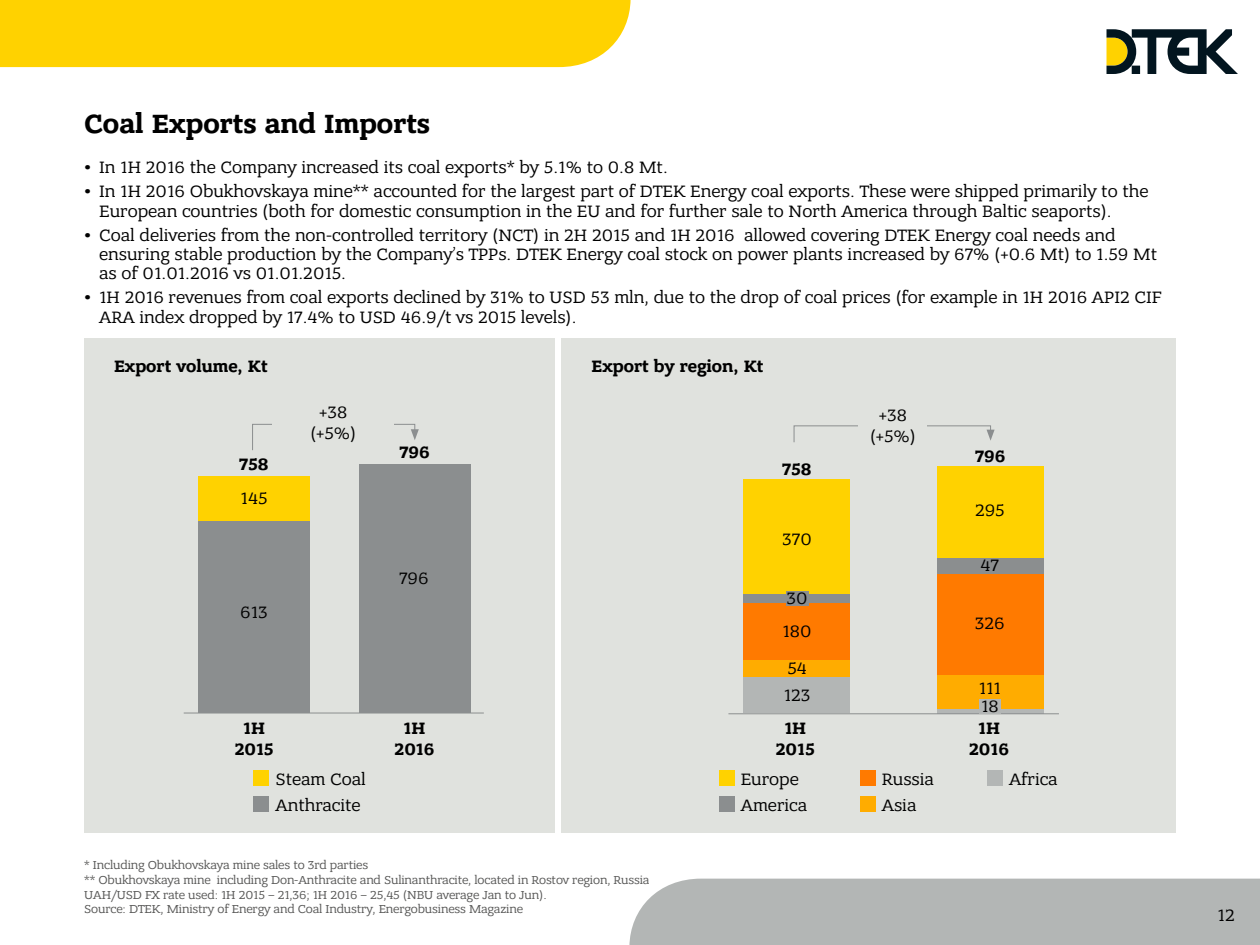
<style>
.page{position:relative;width:1260px;height:945px;background:#fff}
.page>*{position:absolute;margin:0;border:0;box-sizing:border-box;transform-origin:0 0}
.t1{font:700 28px "Bandera Pro";color:#000}
.t2{font:17.5px/19.2px "Bandera Pro";color:#000}
.t3{font:700 17.5px/21px "Bandera Pro";color:#000;text-align:center}
.t4{font:12.25px/14.7px "Bandera Pro";letter-spacing:-.01em;color:#575756}
.s1{font-weight:700}
</style>
<div class="page">
<div style="left:629px;top:879px;width:631px;height:66px;background:#b3b6b5"></div>
<svg style="left:1107px;top:29px;width:131px;height:45px"></svg>
<div style="left:0;top:0;width:631px;height:67px;background:#ffd200"></div>
<div style="left:84px;top:339px;width:470px;height:494px;background:#e0e2de"></div>
<div style="left:562px;top:339px;width:614px;height:494px;background:#e0e2de"></div>
<div style="left:719px;top:770px;width:16px;height:16px;background:#ffd200"></div>
<div style="left:253px;top:770px;width:16px;height:16px;background:#ffd200"></div>
<div style="left:860px;top:770px;width:16px;height:16px;background:#ff7a00"></div>
<div style="left:860px;top:796px;width:16px;height:16px;background:#ffac00"></div>
<div style="left:719px;top:796px;width:16px;height:16px;background:#8b8e8f"></div>
<div style="left:253px;top:796px;width:16px;height:16px;background:#8b8e8f"></div>
<div style="left:987px;top:770px;width:16px;height:16px;background:#b3b6b5"></div>
<div style="left:198px;top:520px;width:112px;height:193px;background:#8b8e8f"></div>
<div style="left:744px;top:479px;width:106px;height:115px;background:#ffd200"></div>
<div style="left:937px;top:466px;width:107px;height:92px;background:#ffd200"></div>
<div style="left:744px;top:603px;width:106px;height:57px;background:#ff7a00"></div>
<div style="left:937px;top:573px;width:107px;height:103px;background:#ff7a00"></div>
<div style="left:744px;top:676px;width:106px;height:37px;background:#b3b6b5"></div>
<div style="left:937px;top:709px;width:107px;height:5px;background:#b3b6b5"></div>
<div style="left:744px;top:660px;width:106px;height:16px;background:#ffac00"></div>
<div style="left:937px;top:676px;width:107px;height:33px;background:#ffac00"></div>
<div style="left:744px;top:594px;width:106px;height:9px;background:#8b8e8f"></div>
<div style="left:937px;top:558px;width:107px;height:15px;background:#8b8e8f"></div>
<div style="left:198px;top:476px;width:112px;height:45px;background:#ffd200"></div>
<div style="left:359px;top:465px;width:111px;height:248px;background:#8b8e8f"></div>
<hr style="left:184px;top:713px;width:300px;height:1px;background:#8b8e8f">
<hr style="left:728px;top:713px;width:331px;height:1px;background:#8b8e8f">
<div style="left:786px;top:591px;width:23px;height:15px;background:#8b8e8f"></div>
<div style="left:979px;top:699px;width:22px;height:14px;background:#b3b6b5"></div>
<svg style="left:252px;top:423px;width:167px;height:28px"></svg>
<svg style="left:793px;top:425px;width:202px;height:18px"></svg>
<div style="left:273px;top:405px;width:121px;height:37px;background:#e0e2de"></div>
<div style="left:859px;top:408px;width:68px;height:42px;background:#e0e2de"></div>
<h1 class="t1" style="left:84px;top:106px;width:347px">Coal Exports and Imports</h1>
<p class="t2" style="left:84px;top:158px;width:585px"><span class="s1">•</span> In 1H 2016 the Company increased its coal exports* by 5.1% to 0.8 Mt.</p>
<p class="t2" style="left:99px;top:182px;width:1051px;text-indent:-15px"><span class="s1">•</span> In 1H 2016 Obukhovskaya mine** accounted for the largest part of DTEK Energy coal exports. These were shipped primarily to the<br>European countries (both for domestic consumption in the EU and for further sale to North America through Baltic seaports).</p>
<p class="t2" style="left:99px;top:225px;width:1059px;text-indent:-15px"><span class="s1">•</span> Coal deliveries from the non-controlled territory (NCT) in 2H 2015 and 1H 2016 allowed covering DTEK Energy coal needs and ensuring stable production by the Company’s TPPs. DTEK Energy coal stock on power plants increased by 67% (+0.6 Mt) to 1.59 Mt as of 01.01.2016 vs 01.01.2015.</p>
<p class="t2" style="left:99px;top:288px;width:1064px;text-indent:-15px"><span class="s1">•</span> 1H 2016 revenues from coal exports declined by 31% to USD 53 mln, due to the drop of coal prices (for example in 1H 2016 API2 CIF<br>ARA index dropped by 17.4% to USD 46.9/t vs 2015 levels).</p>
<p class="t3" style="left:114px;top:356px;width:155px">Export volume, Kt</p>
<p class="t3" style="left:592px;top:356px;width:173px">Export by region, Kt</p>
<p class="t3" style="left:239px;top:454px;width:31px">758</p>
<p class="t2" style="left:241px;top:489px;width:28px">145</p>
<p class="t2" style="left:240px;top:602px;width:29px">613</p>
<p class="t2" style="left:310px;top:402px;width:48px;line-height:21px;text-align:center">+38 (+5%)</p>
<p class="t2" style="left:870px;top:405px;width:48px;line-height:21px;text-align:center">+38 (+5%)</p>
<p class="t3" style="left:399px;top:442px;width:32px">796</p>
<p class="t3" style="left:975px;top:446px;width:32px">796</p>
<p class="t3" style="left:782px;top:459px;width:31px">758</p>
<p class="t2" style="left:399px;top:568px;width:31px">796</p>
<p class="t2" style="left:782px;top:530px;width:31px">370</p>
<p class="t2" style="left:787px;top:589px;width:23px">30</p>
<p class="t2" style="left:783px;top:621px;width:31px">180</p>
<p class="t2" style="left:787px;top:659px;width:21px">54</p>
<p class="t2" style="left:784px;top:686px;width:28px">123</p>
<p class="t2" style="left:975px;top:501px;width:31px">295</p>
<p class="t2" style="left:981px;top:556px;width:20px">47</p>
<p class="t2" style="left:975px;top:614px;width:31px">326</p>
<p class="t2" style="left:979px;top:680px;width:24px;line-height:17.8px">111<br>18</p>
<p class="t3" style="left:235px;top:718px;width:40px">1H<br>2015</p>
<p class="t3" style="left:776px;top:718px;width:40px">1H<br>2015</p>
<p class="t3" style="left:395px;top:718px;width:41px">1H<br>2016</p>
<p class="t3" style="left:969px;top:718px;width:41px">1H<br>2016</p>
<p class="t2" style="left:276px;top:766px;width:92px;line-height:25.9px">Steam Coal<br>Anthracite</p>
<p class="t4" style="left:84px;top:858px;width:567px">* Including Obukhovskaya mine sales to 3rd parties<br>** Obukhovskaya mine including Don-Anthracite and Sulinanthracite, located in Rostov region, Russia UAH/USD FX rate used: 1H 2015 – 21,36; 1H 2016 – 25,45 (NBU average Jan to Jun).<br>Source: DTEK, Ministry of Energy and Coal Industry, Energobusiness Magazine</p>
<p class="t2" style="left:741px;top:766px;width:68px;line-height:25.9px">Europe<br>America</p>
<p class="t2" style="left:882px;top:766px;width:54px;line-height:25.9px">Russia<br>Asia</p>
<p class="t2" style="left:1009px;top:770px;width:50px">Africa</p>
<p class="t2" style="left:1218px;top:905px;width:19px">12</p>
</div>
